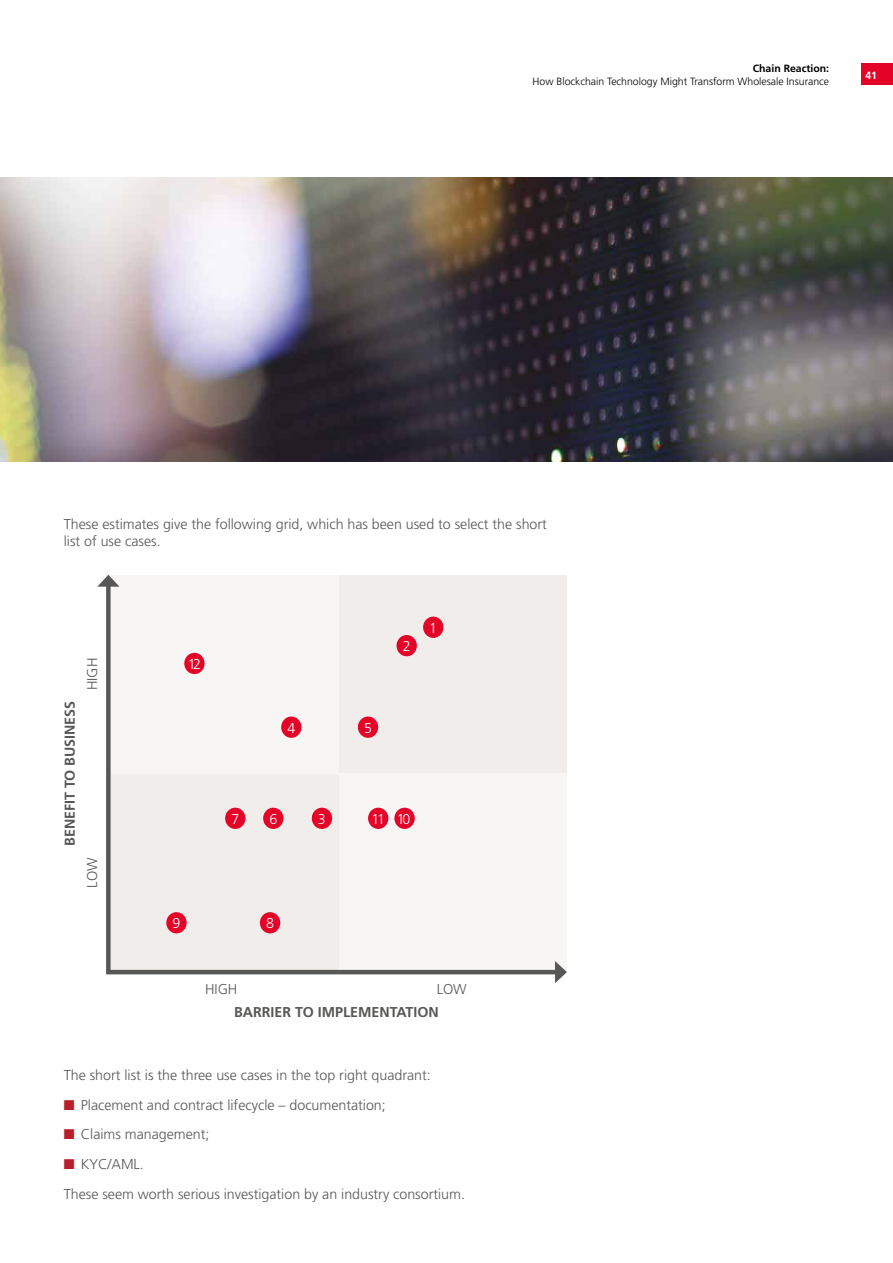
<style>
.page{position:relative;width:893px;height:1263px;background:#fff}
.page>*{position:absolute;margin:0;border:0;box-sizing:border-box;transform-origin:0 0}
.t1{font:300 14.25px/17.1px "Frutiger";color:#575756}
.t2{font:700 14.25px "Frutiger";color:#575756}
.t3{font:300 14.25px "Frutiger";color:#fff}
.t4{font:300 10.5px "Frutiger";color:#000}
.t5{font:700 10.5px "Frutiger";color:#000}
.t6{font:700 10.5px "Frutiger";color:#fff}
.s1{color:#b91e2b}
</style>
<div class="page">
<div style="left:861px;top:64px;width:32px;height:21px;background:#e40428"></div>
<img style="left:0;top:177px;width:893px;height:284px">
<div style="left:339px;top:575px;width:228px;height:198px;background:#f0edeb"></div>
<svg style="left:106px;top:586px;width:449px;height:389px"></svg>
<svg style="left:97px;top:575px;width:22px;height:12px"></svg>
<svg style="left:555px;top:961px;width:12px;height:22px"></svg>
<div style="left:423px;top:617px;width:20px;height:21px;background:#e40428;border-radius:50%"></div>
<div style="left:396px;top:635px;width:21px;height:21px;background:#e40428;border-radius:50%"></div>
<div style="left:184px;top:653px;width:21px;height:21px;background:#e40428;border-radius:50%"></div>
<div style="left:312px;top:808px;width:20px;height:21px;background:#e40428;border-radius:50%"></div>
<div style="left:281px;top:716px;width:21px;height:22px;background:#e40428;border-radius:50%"></div>
<div style="left:358px;top:716px;width:20px;height:22px;background:#e40428;border-radius:50%"></div>
<div style="left:263px;top:808px;width:20px;height:21px;background:#e40428;border-radius:50%"></div>
<div style="left:225px;top:808px;width:20px;height:21px;background:#e40428;border-radius:50%"></div>
<div style="left:260px;top:912px;width:20px;height:21px;background:#e40428;border-radius:50%"></div>
<div style="left:166px;top:912px;width:21px;height:21px;background:#e40428;border-radius:50%"></div>
<div style="left:394px;top:808px;width:21px;height:21px;background:#e40428;border-radius:50%"></div>
<div style="left:368px;top:808px;width:20px;height:21px;background:#e40428;border-radius:50%"></div>
<p class="t5" style="left:753px;top:62px;width:78px">Chain Reaction:</p>
<p class="t4" style="left:533px;top:75px;width:298px">How Blockchain Technology Might Transform Wholesale Insurance</p>
<p class="t6" style="left:865px;top:69px;width:13px">41</p>
<p class="t1" style="left:64px;top:516px;width:485px">These estimates give the following grid, which has been used to select the short list of use cases.</p>
<p class="t2" style="left:62px;top:846px;width:147px;rotate:-90deg">BENEFIT TO BUSINESS</p>
<p class="t1" style="left:84px;top:690px;width:34px;rotate:-90deg">HIGH</p>
<p class="t1" style="left:84px;top:888px;width:32px;rotate:-90deg">LOW</p>
<p class="t3" style="left:188px;top:656px;width:15px">12</p>
<p class="t3" style="left:287px;top:720px;width:9px">4</p>
<p class="t3" style="left:364px;top:720px;width:9px">5</p>
<p class="t3" style="left:403px;top:638px;width:9px">2</p>
<p class="t3" style="left:429px;top:620px;width:9px">1</p>
<p class="t3" style="left:231px;top:811px;width:9px">7</p>
<p class="t3" style="left:269px;top:811px;width:9px">6</p>
<p class="t3" style="left:318px;top:811px;width:9px">3</p>
<p class="t3" style="left:371px;top:811px;width:40px">11 10</p>
<p class="t3" style="left:172px;top:915px;width:9px">9</p>
<p class="t3" style="left:266px;top:915px;width:9px">8</p>
<p class="t1" style="left:205px;top:981px;width:34px">HIGH</p>
<p class="t1" style="left:437px;top:981px;width:32px">LOW</p>
<p class="t2" style="left:234px;top:1003px;width:206px">BARRIER TO IMPLEMENTATION</p>
<p class="t1" style="left:64px;top:1066px;width:368px">The short list is the three use cases in the top right quadrant:</p>
<p class="t1" style="left:64px;top:1096px;width:323px"><span class="s1">■</span> Placement and contract lifecycle – documentation;</p>
<p class="t1" style="left:64px;top:1126px;width:147px"><span class="s1">■</span> Claims management;</p>
<p class="t1" style="left:64px;top:1149px;width:403px;line-height:29.8px"><span class="s1">■</span> KYC/AML.<br>These seem worth serious investigation by an industry consortium.</p>
</div>
